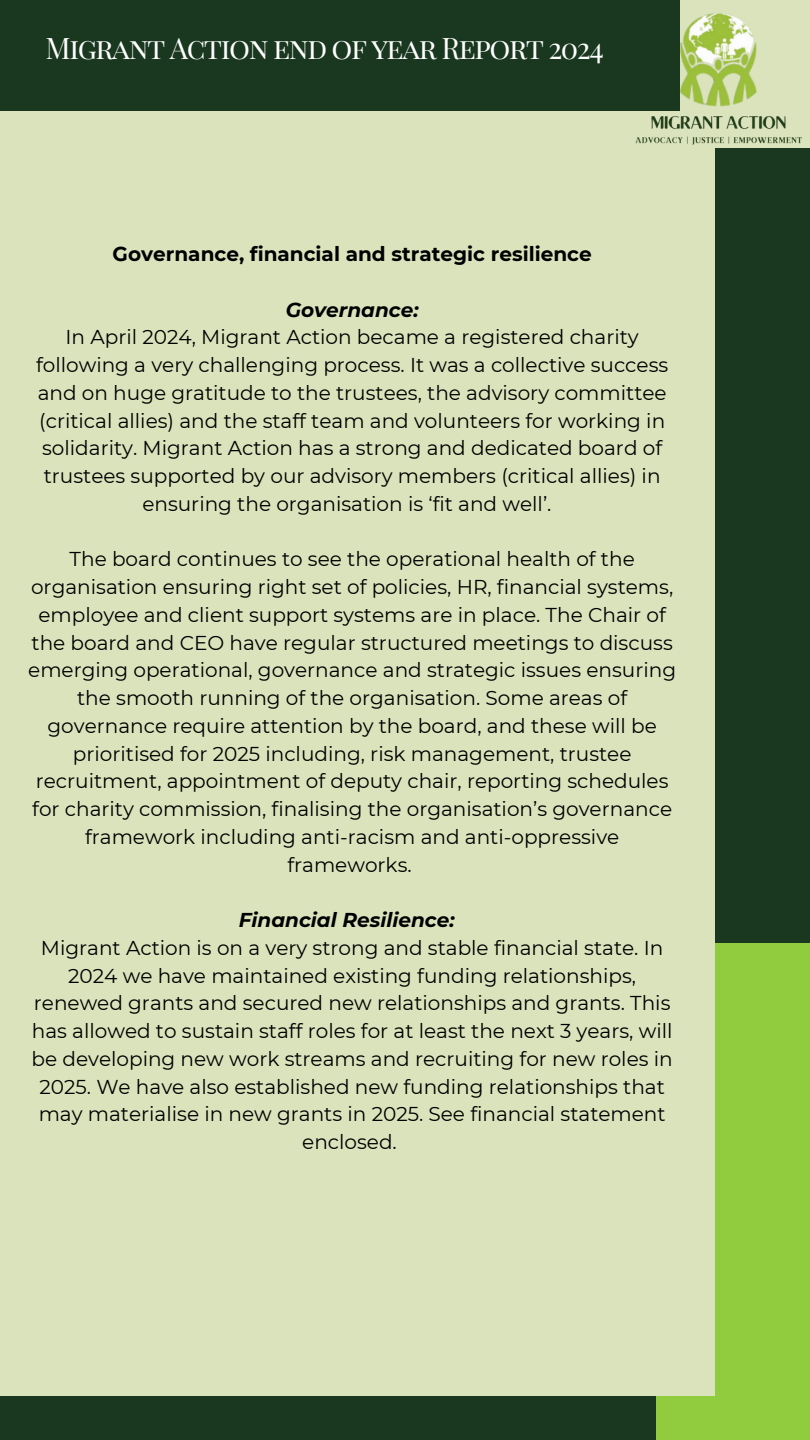
<style>
.page{position:relative;width:810px;height:1440px;background:#19381f}
.page>*{position:absolute;margin:0;border:0;box-sizing:border-box;transform-origin:0 0}
.t1{font:29.1px "Playfair Display SC";letter-spacing:-.05em;color:#fefefe}
.t2{font:20px/27.8px "Montserrat";color:#000;text-align:center}
.t3{font:700 20px "Montserrat";color:#000}
.t4{font:italic 700 20px "Montserrat";color:#000}
</style>
<div class="page">
<div style="left:656px;top:943px;width:154px;height:497px;background:#91cb3e"></div>
<div style="left:0;top:111px;width:715px;height:1285px;background:#dbe3bc"></div>
<img style="left:635px;top:0;width:175px;height:148px">
<p class="t1" style="left:46px;top:27px;width:560px">Migrant Action end of year Report 2024</p>
<p class="t3" style="left:113px;top:242px;width:481px">Governance, financial and strategic resilience</p>
<p class="t4" style="left:286px;top:297px;width:134px">Governance:</p>
<h1 class="t2" style="left:36px;top:323px;width:634px">In April 2024, Migrant Action became a registered charity following a very challenging process. It was a collective success and on huge gratitude to the trustees, the advisory committee (critical allies) and the staff team and volunteers for working in solidarity. Migrant Action has a strong and dedicated board of trustees supported by our advisory members (critical allies) in ensuring the organisation is ‘fit and well’.</h1>
<p class="t2" style="left:28px;top:545px;width:649px">The board continues to see the operational health of the organisation ensuring right set of policies, HR, financial systems, employee and client support systems are in place. The Chair of the board and CEO have regular structured meetings to discuss emerging operational, governance and strategic issues ensuring the smooth running of the organisation. Some areas of governance require attention by the board, and these will be prioritised for 2025 including, risk management, trustee recruitment, appointment of deputy chair, reporting schedules for charity commission, finalising the organisation’s governance framework including anti-racism and anti-oppressive frameworks.</p>
<h2 class="t4" style="left:239px;top:908px;width:217px">Financial Resilience:</h2>
<p class="t2" style="left:41px;top:934px;width:624px">Migrant Action is on a very strong and stable financial state. In</p>
<p class="t2" style="left:32px;top:962px;width:643px">2024 we have maintained existing funding relationships, renewed grants and secured new relationships and grants. This has allowed to sustain staff roles for at least the next 3 years, will be developing new work streams and recruiting for new roles in 2025. We have also established new funding relationships that may materialise in new grants in 2025. See financial statement enclosed.</p>
</div>
